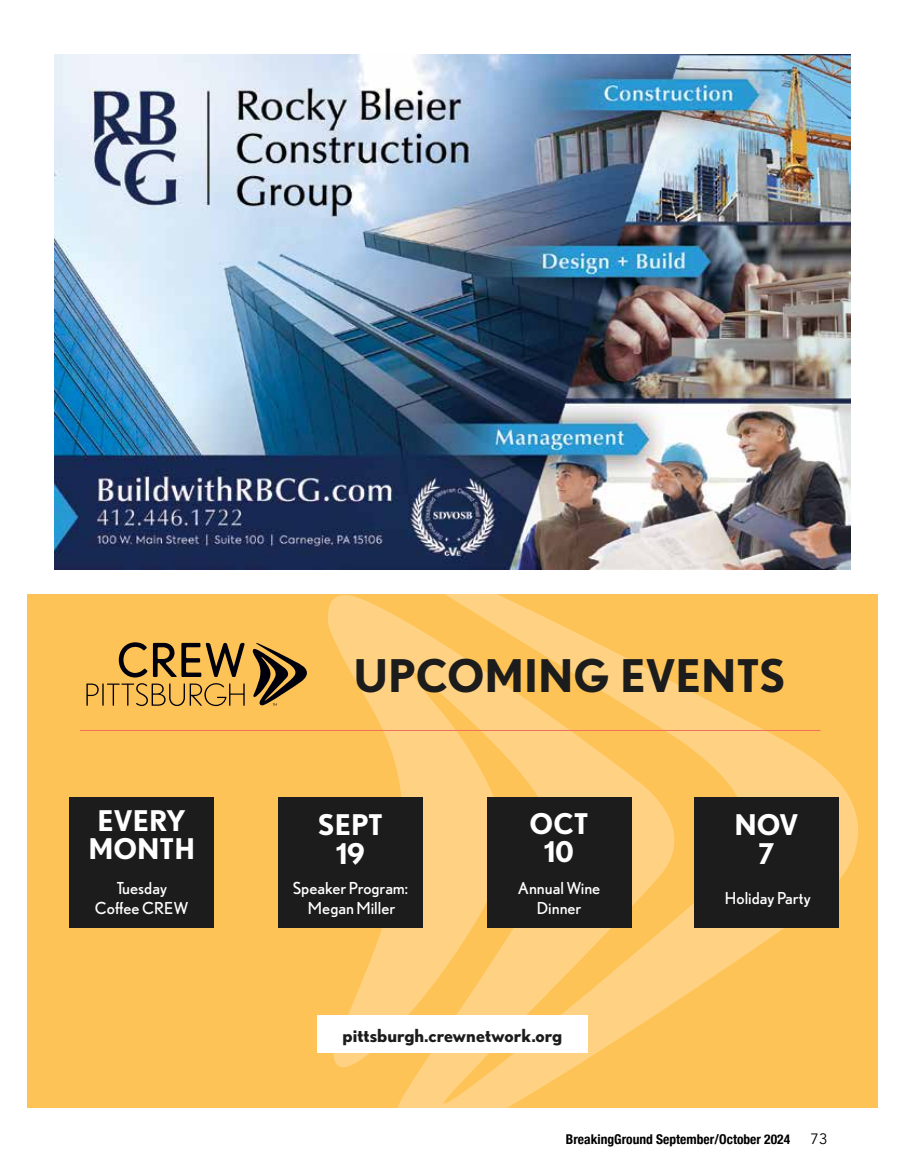
<style>
.page{position:relative;width:905px;height:1175px;background:#fff}
.page>*{position:absolute;margin:0;border:0;box-sizing:border-box;transform-origin:0 0}
.t1{font:700 45px "Nobel";color:#1c1c1c}
.t2{font:700 28.5px/28.5px "Nobel";color:#fff;text-align:center}
.t3{font:700 18px "Nobel";color:#1c1c1c}
.t4{font:16.5px/19.8px "Nobel";color:#fff;text-align:center}
.t5{font:15px "Avenir";color:#000}
.t6{font:700 condensed 13.5px "Helvetica Neue";color:#000}
</style>
<div class="page">
<img style="left:54px;top:54px;width:796px;height:515px">
<div style="left:27px;top:594px;width:851px;height:513px;background:#fec357"></div>
<svg style="left:328px;top:594px;width:530px;height:513px"></svg>
<svg style="left:119px;top:642px;width:126px;height:35px"></svg>
<hr style="left:102px;top:683px;width:2px;height:22px;background:#00000d">
<svg style="left:86px;top:683px;width:13px;height:22px"></svg>
<svg style="left:107px;top:683px;width:138px;height:23px"></svg>
<svg style="left:253px;top:643px;width:54px;height:63px"></svg>
<div style="left:69px;top:797px;width:145px;height:131px;background:#1c1c1c"></div>
<div style="left:317px;top:1015px;width:270px;height:38px;background:#fff"></div>
<hr style="left:80px;top:730px;width:740px;height:1px;background:#f3705a">
<div style="left:694px;top:797px;width:144px;height:131px;background:#1c1c1c"></div>
<div style="left:487px;top:797px;width:144px;height:131px;background:#1c1c1c"></div>
<div style="left:278px;top:797px;width:144px;height:131px;background:#1c1c1c"></div>
<h2 class="t2" style="left:88px;top:805px;width:108px">EVERY<br>MONTH</h2>
<p class="t4" style="left:95px;top:878px;width:95px">Tuesday<br>Coffee CREW</p>
<h1 class="t1" style="left:353px;top:649px;width:434px">UPCOMING EVENTS</h1>
<h2 class="t2" style="left:318px;top:810px;width:67px">SEPT<br>19</h2>
<p class="t4" style="left:293px;top:878px;width:117px">Speaker Program:<br>Megan Miller</p>
<h2 class="t2" style="left:529px;top:808px;width:60px">OCT<br>10</h2>
<p class="t4" style="left:518px;top:878px;width:84px">Annual Wine<br>Dinner</p>
<p class="t3" style="left:342px;top:1024px;width:221px">pittsburgh.crewnetwork.org</p>
<h2 class="t2" style="left:734px;top:810px;width:65px">NOV<br>7</h2>
<p class="t4" style="left:725px;top:887px;width:87px">Holiday Party</p>
<p class="t6" style="left:566px;top:1128px;width:226px">BreakingGround September/October 2024</p>
<p class="t5" style="left:810px;top:1130px;width:19px">73</p>
</div>
